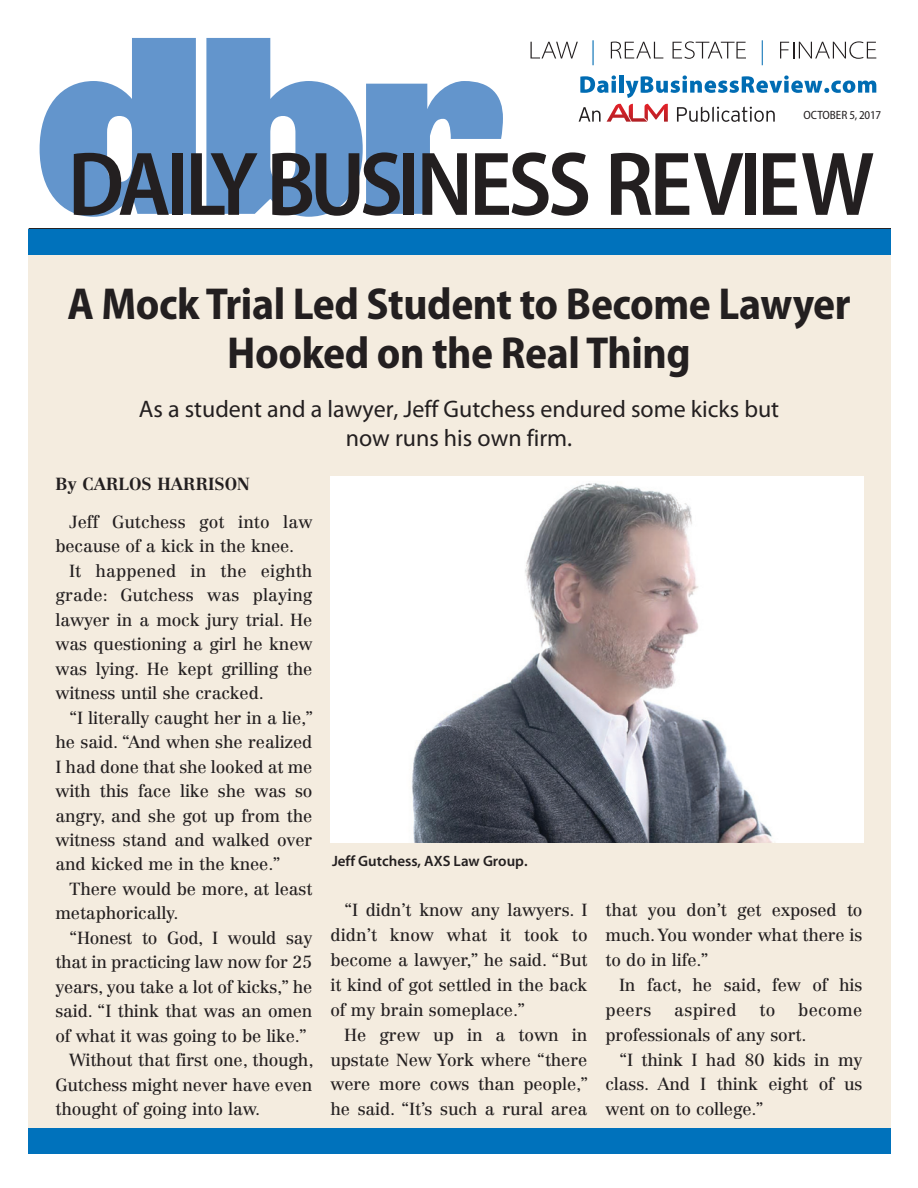
<style>
.page{position:relative;width:918px;height:1188px;background:#fff}
.page>*{position:absolute;margin:0;border:0;box-sizing:border-box;transform-origin:0 0}
.t1{font:600 semi-condensed 91.35px "Myriad Pro";letter-spacing:-.05em;color:#231f20}
.t2{font:700 semi-condensed 45px/49.5px "Myriad Pro";letter-spacing:-.01em;color:#231f20;text-align:center}
.t3{font:300 semi-expanded 24.9px "Myriad Pro";color:#006cb3}
.t4{font:24px/28.5px "Myriad Pro";color:#231f20;text-align:center}
.t5{font:17.25px/24.5px "Centennial LT Std";letter-spacing:-.01em;color:#231f20;text-align:justify}
.t6{font:700 17.25px "Centennial LT Std";color:#231f20}
.t7{font:17.25px "Centennial LT Std";letter-spacing:.015em;color:#231f20}
.t8{font:600 15px "Myriad Pro";color:#231f20}
.t9{font:semi-condensed 12px "Myriad Pro";letter-spacing:-.01em;color:#231f20}
</style>
<div class="page">
<svg style="left:40px;top:38px;width:156px;height:179px"></svg>
<svg style="left:206px;top:38px;width:297px;height:179px"></svg>
<svg style="left:531px;top:42px;width:47px;height:17px"></svg>
<svg style="left:611px;top:42px;width:52px;height:17px"></svg>
<svg style="left:673px;top:41px;width:73px;height:18px"></svg>
<svg style="left:780px;top:41px;width:96px;height:18px"></svg>
<svg style="left:580px;top:75px;width:36px;height:18px"></svg>
<div style="left:619px;top:76px;width:5px;height:17px;background:#006cb3"></div>
<svg style="left:626px;top:75px;width:250px;height:23px"></svg>
<svg style="left:579px;top:107px;width:22px;height:15px"></svg>
<svg style="left:677px;top:107px;width:98px;height:15px"></svg>
<svg style="left:607px;top:104px;width:61px;height:18px"></svg>
<div style="left:29px;top:246px;width:862px;height:902px;background:#f4ecdf"></div>
<hr style="left:29px;top:228px;width:862px;height:1px;background:#231f20">
<div style="left:29px;top:1128px;width:862px;height:25px;background:#0072bc"></div>
<div style="left:29px;top:229px;width:862px;height:25px;background:#0072bc"></div>
<img style="left:331px;top:477px;width:533px;height:365px">
<h3 class="t3" style="left:590px;top:36px;width:7px">|</h3>
<h3 class="t3" style="left:760px;top:36px;width:7px">|</h3>
<p class="t9" style="left:804px;top:109px;width:79px">OCTOBER 5, 2017</p>
<h1 class="t1" style="left:68px;top:134px;width:808px">DAILY BUSINESS REVIEW</h1>
<h2 class="t2" style="left:67px;top:280px;width:785px">A Mock Trial Led Student to Become Lawyer<br>Hooked on the Real Thing</h2>
<h3 class="t4" style="left:139px;top:394px;width:642px">As a student and a lawyer, Jeff Gutchess endured some kicks but now runs his own firm.</h3>
<p class="t6" style="left:56px;top:473px;width:196px">BY CARLOS HARRISON</p>
<p class="t5" style="left:56px;top:510px;width:258px;text-indent:14px">Jeff Gutchess got into law because of a kick in the knee.</p>
<p class="t5" style="left:56px;top:558px;width:259px;text-indent:14px">It happened in the eighth grade: Gutchess was playing lawyer in a mock jury trial. He was questioning a girl he knew was lying. He kept grilling the witness until she cracked.</p>
<p class="t5" style="left:56px;top:705px;width:259px;text-indent:14px">“I literally caught her in a lie,” he said. “And when she realized I had done that she looked at me with this face like she was so angry, and she got up from the witness stand and walked over and kicked me in the knee.”</p>
<p class="t5" style="left:56px;top:877px;width:258px;text-indent:14px">There would be more, at least metaphorically.</p>
<p class="t5" style="left:69px;top:926px;width:245px">“Honest to God, I would say</p>
<p class="t5" style="left:56px;top:950px;width:258px">that in practicing law now for 25</p>
<p class="t5" style="left:56px;top:975px;width:258px">years, you take a lot of kicks,” he</p>
<p class="t5" style="left:56px;top:999px;width:258px">said. “I think that was an omen</p>
<p class="t5" style="left:56px;top:1024px;width:253px">of what it was going to be like.”</p>
<p class="t5" style="left:69px;top:1048px;width:246px">Without that first one, though,</p>
<p class="t5" style="left:56px;top:1073px;width:258px">Gutchess might never have even</p>
<p class="t5" style="left:56px;top:1097px;width:206px">thought of going into law.</p>
<p class="t8" style="left:332px;top:851px;width:197px">Jeff Gutchess, AXS Law Group.</p>
<p class="t5" style="left:330px;top:898px;width:259px;line-height:24.9px;text-indent:14px">“I didn’t know any lawyers. I didn’t know what it took to become a lawyer,” he said. “But it kind of got settled in the back of my brain someplace.”</p>
<p class="t5" style="left:330px;top:1022px;width:259px;line-height:24.9px;text-indent:14px">He grew up in a town in upstate New York where “there were more cows than people,” he said. “It’s such a rural area</p>
<p class="t5" style="left:606px;top:898px;width:259px;line-height:24.9px">that you don’t get exposed to much. You wonder what there is to do in life.”</p>
<p class="t5" style="left:606px;top:972px;width:259px;line-height:24.9px;text-indent:14px">In fact, he said, few of his peers</p>
<p class="t5" style="left:606px;top:997px;width:258px;line-height:24.9px;text-indent:193px">become professionals of any sort.</p>
<p class="t5" style="left:606px;top:1047px;width:258px;line-height:24.9px;text-indent:14px">“I think I had 80 kids in my class. And I think eight of us went on to college.”</p>
<p class="t7" style="left:674px;top:999px;width:64px">aspired</p>
<p class="t5" style="left:759px;top:998px;width:17px">to</p>
</div>
